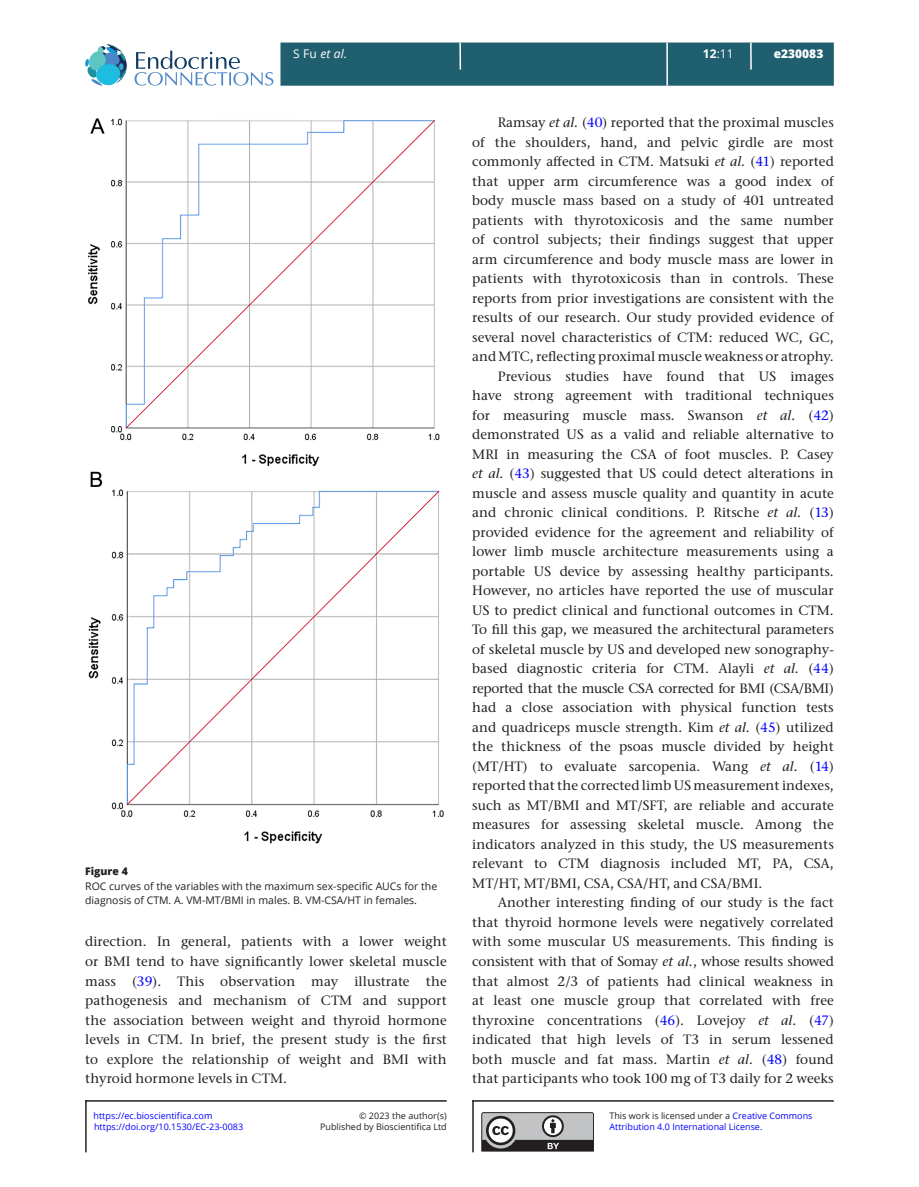
<style>
.page{position:relative;width:919px;height:1187px;background:#fff}
.page>*{position:absolute;margin:0;border:0;box-sizing:border-box;transform-origin:0 0}
.TXI{font:500 13.5px/19.5px "Stone Serif ITC Pro";letter-spacing:.005em;color:#231f20;text-align:justify}
.t1{font:italic 12px "Open Sans";color:#fff}
.t2{font:800 12px "Open Sans";color:#fff}
.t3{font:12px "Open Sans";color:#fff}
.FC{font:10.5px/14.7px "Open Sans";color:#231f20}
.FC-2{font:800 10.5px "Open Sans";color:#231f20}
.t4{font:9px "Open Sans";letter-spacing:.005em;color:#00f}
.t5{font:9px/11.4px "Open Sans";color:#231f20;text-align:right}
.s1{font-style:normal}
.s2{font-weight:700}
.s3{color:#00f}
.s4{font-style:italic}
</style>
<div class="page">
<div style="left:280px;top:43px;width:553px;height:43px;background:#205f6f;border:2px solid #205f6f"></div>
<svg style="left:750px;top:43px;width:1px;height:27px"></svg>
<hr style="left:459px;top:43px;width:2px;height:27px;background:#fff">
<svg style="left:134px;top:51px;width:139px;height:35px"></svg>
<svg style="left:85px;top:44px;width:42px;height:42px"></svg>
<hr style="left:666px;top:43px;width:2px;height:43px;background:#fff">
<img style="left:87px;top:118px;width:357px;height:726px">
<svg style="left:481px;top:1112px;width:113px;height:39px;background:#8e8d8e"></svg>
<hr style="left:472px;top:1100px;width:361px;height:1px;background:#231f20">
<hr style="left:472px;top:1100px;width:1px;height:52px;background:#231f20">
<hr style="left:85px;top:1100px;width:361px;height:1px;background:#231f20">
<hr style="left:85px;top:1100px;width:2px;height:52px;background:#231f20">
<p class="t1" style="left:293px;top:46px;width:56px"><span class="s1">S Fu</span> et al.</p>
<p class="t2" style="left:773px;top:45px;width:51px">e230083</p>
<p class="t3" style="left:703px;top:46px;width:32px"><span class="s2">12</span>:11</p>
<p class="FC-2" style="left:85px;top:863px;width:44px">Figure 4</p>
<p class="FC" style="left:85px;top:878px;width:353px">ROC curves of the variables with the maximum sex-specific AUCs for the diagnosis of CTM. A. VM-MT/BMI in males. B. VM-CSA/HT in females.</p>
<p class="TXI" style="left:85px;top:932px;width:363px">direction. In general, patients with a lower weight or BMI tend to have significantly lower skeletal muscle mass (<span class="s3">39</span>). This observation may illustrate the pathogenesis and mechanism of CTM and support the association between weight and thyroid hormone levels in CTM. In brief, the present study is the first to explore the relationship of weight and BMI with thyroid hormone levels in CTM.</p>
<p class="TXI" style="left:472px;top:113px;width:363px;text-indent:26px">Ramsay <span class="s4">et al.</span> (<span class="s3">40</span>) reported that the proximal muscles of the shoulders, hand, and pelvic girdle are most commonly affected in CTM. Matsuki <span class="s4">et al.</span> (<span class="s3">41</span>) reported that upper arm circumference was a good index of body muscle mass based on a study of 401 untreated patients with thyrotoxicosis and the same number of control subjects; their findings suggest that upper arm circumference and body muscle mass are lower in patients with thyrotoxicosis than in controls. These reports from prior investigations are consistent with the results of our research. Our study provided evidence of several novel characteristics of CTM: reduced WC, GC, and MTC, reflecting proximal muscle weakness or atrophy.</p>
<p class="TXI" style="left:472px;top:366px;width:363px;text-indent:26px">Previous studies have found that US images have strong agreement with traditional techniques for measuring muscle mass. Swanson <span class="s4">et al.</span> (<span class="s3">42</span>) demonstrated US as a valid and reliable alternative to MRI in measuring the CSA of foot muscles. P. Casey <span class="s4">et al.</span> (<span class="s3">43</span>) suggested that US could detect alterations in muscle and assess muscle quality and quantity in acute and chronic clinical conditions. P. Ritsche <span class="s4">et al.</span> (<span class="s3">13</span>) provided evidence for the agreement and reliability of lower limb muscle architecture measurements using a portable US device by assessing healthy participants.<br>However, no articles have reported the use of muscular US to predict clinical and functional outcomes in CTM.<br>To fill this gap, we measured the architectural parameters of skeletal muscle by US and developed new sonography&shy;based diagnostic criteria for CTM. Alayli <span class="s4">et al.</span> (<span class="s3">44</span>) reported that the muscle CSA corrected for BMI (CSA/BMI) had a close association with physical function tests and quadriceps muscle strength. Kim <span class="s4">et al.</span> (<span class="s3">45</span>) utilized the thickness of the psoas muscle divided by height (MT/HT) to evaluate sarcopenia. Wang <span class="s4">et al.</span> (<span class="s3">14</span>) reported that the corrected limb US measurement indexes, such as MT/BMI and MT/SFT, are reliable and accurate measures for assessing skeletal muscle. Among the indicators analyzed in this study, the US measurements relevant to CTM diagnosis included MT, PA, CSA, MT/HT, MT/BMI, CSA, CSA/HT, and CSA/BMI.</p>
<p class="TXI" style="left:472px;top:893px;width:363px;text-indent:26px">Another interesting finding of our study is the fact that thyroid hormone levels were negatively correlated with some muscular US measurements. This finding is consistent with that of Somay <span class="s4">et al.</span>, whose results showed that almost 2/3 of patients had clinical weakness in at least one muscle group that correlated with free thyroxine concentrations (<span class="s3">46</span>). Lovejoy <span class="s4">et al.</span> (<span class="s3">47</span>) indicated that high levels of T3 in serum lessened both muscle and fat mass. Martin <span class="s4">et al.</span> (<span class="s3">48</span>) found that participants who took 100 mg of T3 daily for 2 weeks</p>
<p class="t4" style="left:93px;top:1109px;width:120px">https://ec.bioscientifica.com</p>
<p class="t5" style="left:320px;top:1109px;width:128px">© 2023 the author(s)<br>Published by Bioscientifica Ltd</p>
<p class="t5" style="left:609px;top:1109px;width:204px">This work is licensed under a <span class="s3">Creative Commons</span></p>
<p class="t4" style="left:94px;top:1120px;width:151px">https://doi.org/10.1530/EC-23-0083</p>
<p class="t4" style="left:609px;top:1120px;width:154px">Attribution 4.0 International License.</p>
</div>
